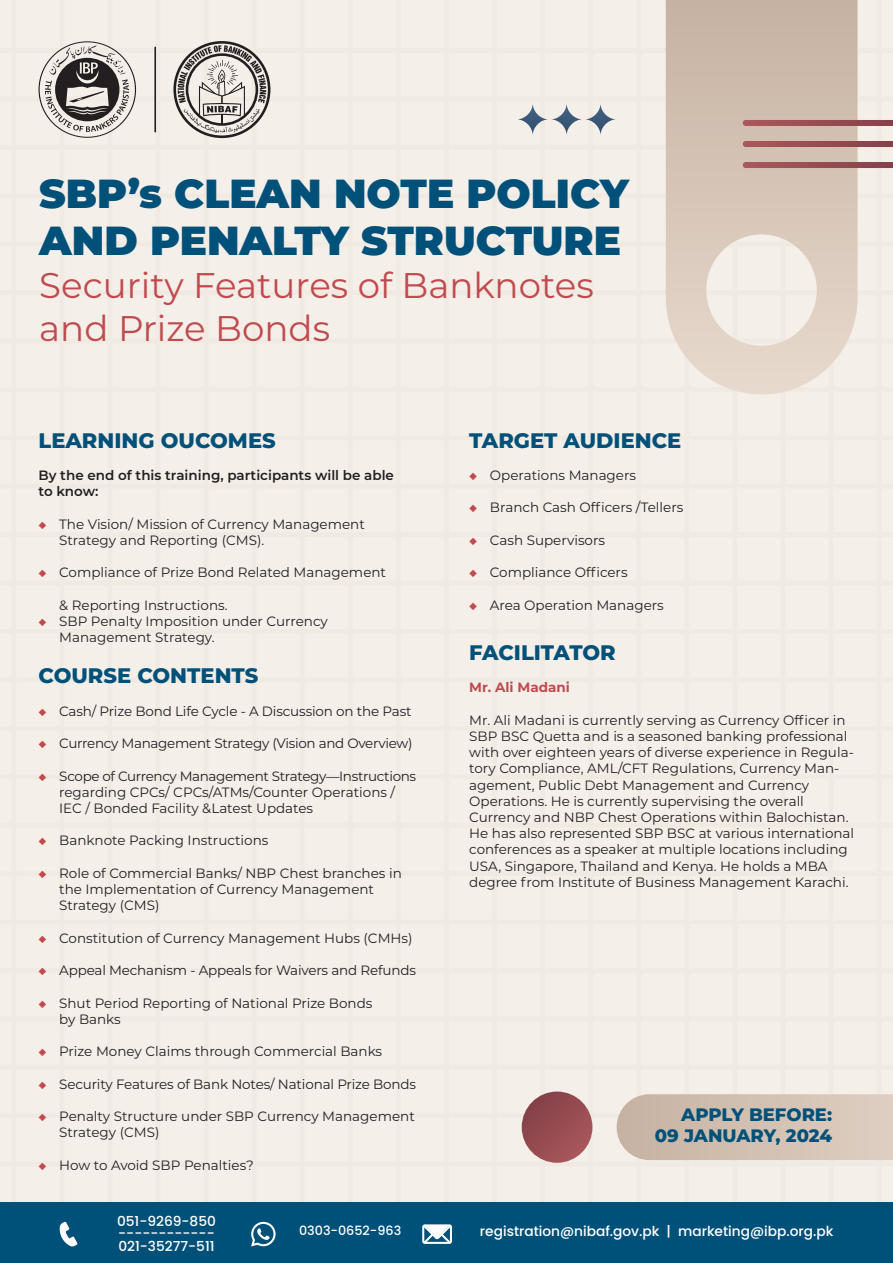
<style>
.page{position:relative;width:893px;height:1263px;background:#fff}
.page>*{position:absolute;margin:0;border:0;box-sizing:border-box;transform-origin:0 0}
.t1{font:900 40.5px/47px "Montserrat";color:#00517a}
.t2{font:35.7px/42.8px "Montserrat";color:#c04a4e}
.t3{font:800 21px "Montserrat";color:#00517a}
.t4{font:800 18px/21.6px "Montserrat";color:#00517a;text-align:right}
.t5{font:500 13.8px/12.5px "Poppins";color:#fff;text-align:justify}
.t6{font:13.5px/16.2px "Montserrat";color:#231f20}
.t7{font:600 13.5px/16.2px "Montserrat";color:#231f20}
.t8{font:13.5px "Montserrat";letter-spacing:-.02em;color:#231f20}
.t9{font:700 13.5px "Montserrat";color:#c04a4e}
.t10{font:500 12.75px "Poppins";color:#fff}
.s1{color:#c04a4e}
</style>
<div class="page">
<div style="left:0;top:0;width:893px;height:1202px;background:#f4efe9"></div>
<svg style="left:517px;top:103px;width:32px;height:32px"></svg>
<svg style="left:551px;top:103px;width:32px;height:32px"></svg>
<svg style="left:585px;top:103px;width:31px;height:32px"></svg>
<svg style="left:666px;top:0;width:191px;height:394px;background:#dacbbe"></svg>
<svg style="left:743px;top:120px;width:150px;height:6px"></svg>
<svg style="left:743px;top:141px;width:150px;height:6px"></svg>
<svg style="left:743px;top:162px;width:150px;height:6px"></svg>
<svg style="left:39px;top:41px;width:97px;height:97px;background:#afaaa7"></svg>
<hr style="left:154px;top:47px;width:2px;height:85px;background:#231f20">
<svg style="left:173px;top:41px;width:97px;height:97px;background:#b9b4b0"></svg>
<div style="left:0;top:1202px;width:893px;height:61px;background:#00517a"></div>
<svg style="left:251px;top:1222px;width:25px;height:24px"></svg>
<svg style="left:59px;top:1221px;width:18px;height:25px"></svg>
<svg style="left:422px;top:1224px;width:30px;height:20px"></svg>
<svg style="left:617px;top:1094px;width:276px;height:66px;background:#d3c2b3"></svg>
<svg style="left:522px;top:1091px;width:70px;height:72px;background:#974e54"></svg>
<h1 class="t1" style="left:39px;top:168px;width:591px">SBP’s CLEAN NOTE POLICY<br>AND PENALTY STRUCTURE</h1>
<h2 class="t2" style="left:39px;top:263px;width:556px">Security Features of Banknotes and Prize Bonds</h2>
<h3 class="t3" style="left:39px;top:425px;width:239px">LEARNING OUCOMES</h3>
<p class="t7" style="left:39px;top:466px;width:357px">By the end of this training, participants will be able to know:</p>
<p class="t6" style="left:59px;top:515px;width:307px;text-indent:-21px"><span class="s1">◆</span> The Vision/ Mission of Currency Management<br>Strategy and Reporting (CMS).</p>
<p class="t6" style="left:39px;top:564px;width:349px"><span class="s1">◆</span> Compliance of Prize Bond Related Management</p>
<p class="t6" style="left:59px;top:596px;width:170px">&amp; Reporting Instructions.</p>
<p class="t6" style="left:59px;top:612px;width:270px;text-indent:-21px"><span class="s1">◆</span> SBP Penalty Imposition under Currency<br>Management Strategy.</p>
<h3 class="t3" style="left:39px;top:661px;width:221px">COURSE CONTENTS</h3>
<p class="t6" style="left:39px;top:702px;width:375px"><span class="s1">◆</span> Cash/ Prize Bond Life Cycle - A Discussion on the Past</p>
<p class="t8" style="left:39px;top:734px;width:376px"><span class="s1">◆</span> Currency Management Strategy (Vision and Overview)</p>
<p class="t6" style="left:59px;top:767px;width:358px;text-indent:-21px"><span class="s1">◆</span> Scope of Currency Management Strategy—Instructions regarding CPCs/ CPCs/ATMs/Counter Operations /<br>IEC / Bonded Facility &amp;Latest Updates</p>
<p class="t6" style="left:39px;top:832px;width:231px"><span class="s1">◆</span> Banknote Packing Instructions</p>
<p class="t6" style="left:59px;top:864px;width:344px;text-indent:-21px"><span class="s1">◆</span> Role of Commercial Banks/ NBP Chest branches in the Implementation of Currency Management<br>Strategy (CMS)</p>
<p class="t6" style="left:39px;top:929px;width:376px"><span class="s1">◆</span> Constitution of Currency Management Hubs (CMHs)</p>
<p class="t6" style="left:39px;top:962px;width:379px"><span class="s1">◆</span> Appeal Mechanism - Appeals for Waivers and Refunds</p>
<p class="t6" style="left:59px;top:994px;width:315px;text-indent:-21px"><span class="s1">◆</span> Shut Period Reporting of National Prize Bonds by Banks</p>
<p class="t6" style="left:39px;top:1043px;width:345px"><span class="s1">◆</span> Prize Money Claims through Commercial Banks</p>
<p class="t6" style="left:39px;top:1075px;width:379px"><span class="s1">◆</span> Security Features of Bank Notes/ National Prize Bonds</p>
<p class="t6" style="left:59px;top:1107px;width:357px;text-indent:-21px"><span class="s1">◆</span> Penalty Structure under SBP Currency Management<br>Strategy (CMS)</p>
<p class="t6" style="left:39px;top:1156px;width:217px"><span class="s1">◆</span> How to Avoid SBP Penalties?</p>
<h3 class="t3" style="left:469px;top:425px;width:214px">TARGET AUDIENCE</h3>
<p class="t6" style="left:469px;top:467px;width:168px"><span class="s1">◆</span> Operations Managers</p>
<p class="t6" style="left:469px;top:499px;width:216px"><span class="s1">◆</span> Branch Cash Officers /Tellers</p>
<p class="t6" style="left:469px;top:531px;width:137px"><span class="s1">◆</span> Cash Supervisors</p>
<p class="t6" style="left:469px;top:564px;width:160px"><span class="s1">◆</span> Compliance Officers</p>
<p class="t6" style="left:469px;top:596px;width:196px"><span class="s1">◆</span> Area Operation Managers</p>
<h3 class="t3" style="left:469px;top:637px;width:148px">FACILITATOR</h3>
<p class="t9" style="left:469px;top:678px;width:102px">Mr. Ali Madani</p>
<p class="t6" style="left:469px;top:711px;width:386px">Mr. Ali Madani is currently serving as Currency Officer in SBP BSC Quetta and is a seasoned banking professional with over eighteen years of diverse experience in Regula&shy;tory Compliance, AML/CFT Regulations, Currency Man&shy;agement, Public Debt Management and Currency Operations. He is currently supervising the overall Currency and NBP Chest Operations within Balochistan.<br>He has also represented SBP BSC at various international conferences as a speaker at multiple locations including USA, Singapore, Thailand and Kenya. He holds a MBA degree from Institute of Business Management Karachi.</p>
<h3 class="t4" style="left:655px;top:1102px;width:179px">APPLY BEFORE:<br>09 JANUARY, 2024</h3>
<p class="t5" style="left:117px;top:1215px;width:100px">051-9269-850 ------------ 021-35277-511</p>
<p class="t5" style="left:480px;top:1225px;width:355px">registration@nibaf.gov.pk | marketing@ibp.org.pk</p>
<p class="t10" style="left:299px;top:1223px;width:104px">0303-0652-963</p>
</div>
